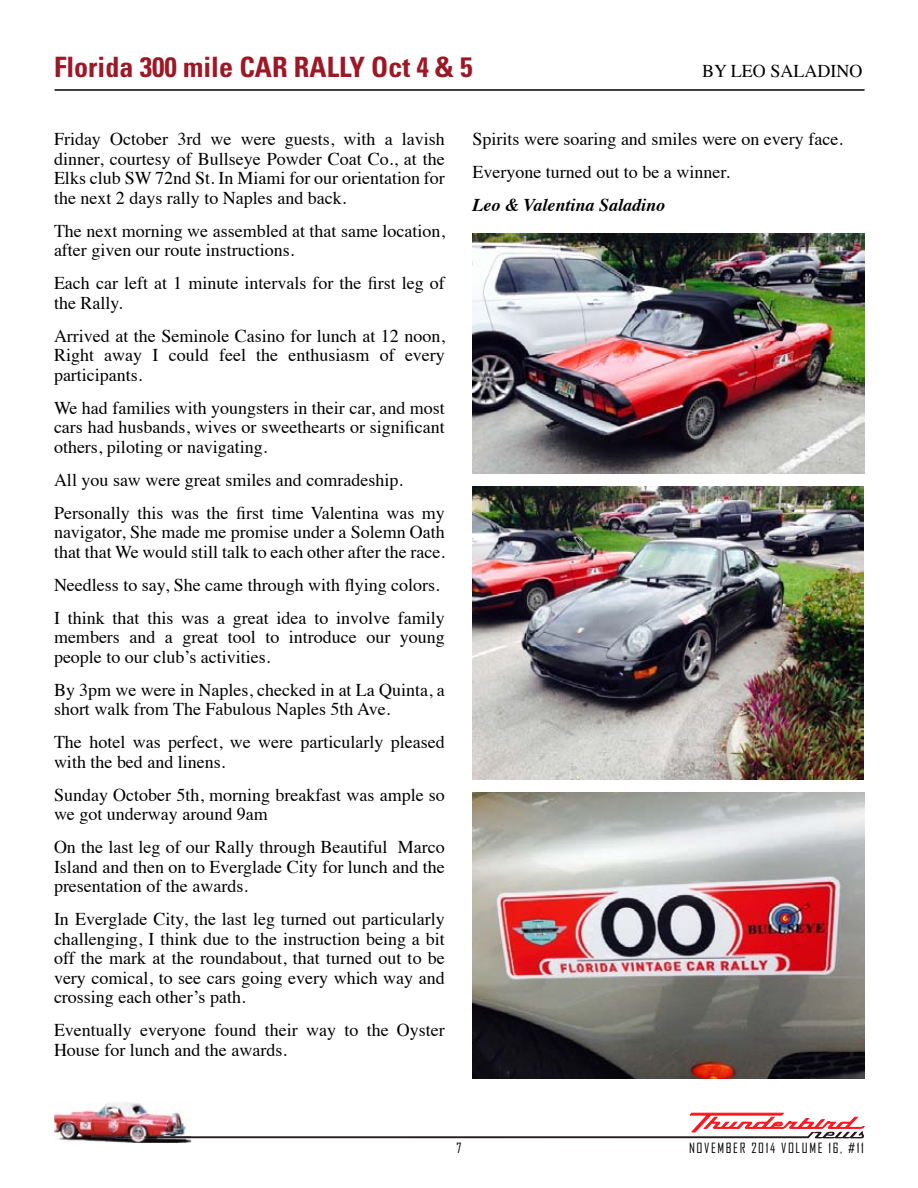
<style>
.page{position:relative;width:918px;height:1188px;background:#fff}
.page>*{position:absolute;margin:0;border:0;box-sizing:border-box;transform-origin:0 0}
.t1{font:700 condensed 28.05px "Univers";color:#9d1826}
.t2{font:18px/19.5px "Times";color:#000}
.t3{font:italic 700 18px "Times";color:#000}
.t4{font:13.5px "Agency FB";letter-spacing:.12em;color:#000}
</style>
<div class="page">
<img style="left:473px;top:793px;width:392px;height:286px">
<img style="left:473px;top:486px;width:391px;height:294px">
<img style="left:473px;top:233px;width:392px;height:240px">
<svg style="left:191px;top:1113px;width:674px;height:25px"></svg>
<img style="left:54px;top:1102px;width:137px;height:41px">
<img style="left:116px;top:1136px;width:75px;height:2px">
<hr style="left:55px;top:89px;width:810px;height:2px;background:#000">
<h1 class="t1" style="left:54px;top:50px;width:420px">Florida 300 mile CAR RALLY Oct 4 &amp; 5</h1>
<p class="t2" style="left:702px;top:60px;width:162px">BY LEO SALADINO</p>
<p class="t2" style="left:54px;top:128px;width:392px;text-align:justify">Friday October 3rd we were guests, with a lavish dinner, courtesy of Bullseye Powder Coat Co., at the Elks club SW 72nd St. In Miami for our orientation for the next 2 days rally to Naples and back.</p>
<p class="t2" style="left:54px;top:219px;width:392px">The next morning we assembled at that same location, after given our route instructions.</p>
<p class="t2" style="left:54px;top:272px;width:392px">Each car left at 1 minute intervals for the first leg of the Rally.</p>
<p class="t2" style="left:54px;top:324px;width:392px;text-align:justify">Arrived at the Seminole Casino for lunch at 12 noon, Right away I could feel the enthusiasm of every participants.</p>
<p class="t2" style="left:54px;top:396px;width:392px;text-align:justify">We had families with youngsters in their car, and most cars had husbands, wives or sweethearts or significant others, piloting or navigating.</p>
<p class="t2" style="left:54px;top:462px;width:392px;line-height:33px">All you saw were great smiles and comradeship.<br>Personally this was the first time Valentina was my</p>
<p class="t2" style="left:54px;top:521px;width:392px">navigator, She made me promise under a Solemn Oath that that We would still talk to each other after the race.</p>
<p class="t2" style="left:54px;top:567px;width:392px;line-height:33px">Needless to say, She came through with flying colors.<br>I think that this was a great idea to involve family</p>
<p class="t2" style="left:54px;top:626px;width:392px">members and a great tool to introduce our young people to our club’s activities.</p>
<p class="t2" style="left:54px;top:678px;width:392px">By 3pm we were in Naples, checked in at La Quinta, a short walk from The Fabulous Naples 5th Ave.</p>
<p class="t2" style="left:54px;top:731px;width:392px">The hotel was perfect, we were particularly pleased with the bed and linens.</p>
<p class="t2" style="left:54px;top:783px;width:392px">Sunday October 5th, morning breakfast was ample so we got underway around 9am</p>
<p class="t2" style="left:54px;top:836px;width:392px;text-align:justify">On the last leg of our Rally through Beautiful Marco Island and then on to Everglade City for lunch and the presentation of the awards.</p>
<p class="t2" style="left:54px;top:908px;width:392px;text-align:justify">In Everglade City, the last leg turned out particularly challenging, I think due to the instruction being a bit off the mark at the roundabout, that turned out to be very comical, to see cars going every which way and crossing each other’s path.</p>
<p class="t2" style="left:54px;top:1019px;width:392px">Eventually everyone found their way to the Oyster<br>House for lunch and the awards.</p>
<p class="t2" style="left:473px;top:121px;width:372px;line-height:33px">Spirits were soaring and smiles were on every face.<br>Everyone turned out to be a winner.</p>
<p class="t3" style="left:473px;top:188px;width:194px">Leo &amp; Valentina Saladino</p>
<p class="t4" style="left:457px;top:1140px;width:6px">7</p>
<p class="t4" style="left:689px;top:1140px;width:176px">NOVEMBER 2014 VOLUME 16, #11</p>
</div>
